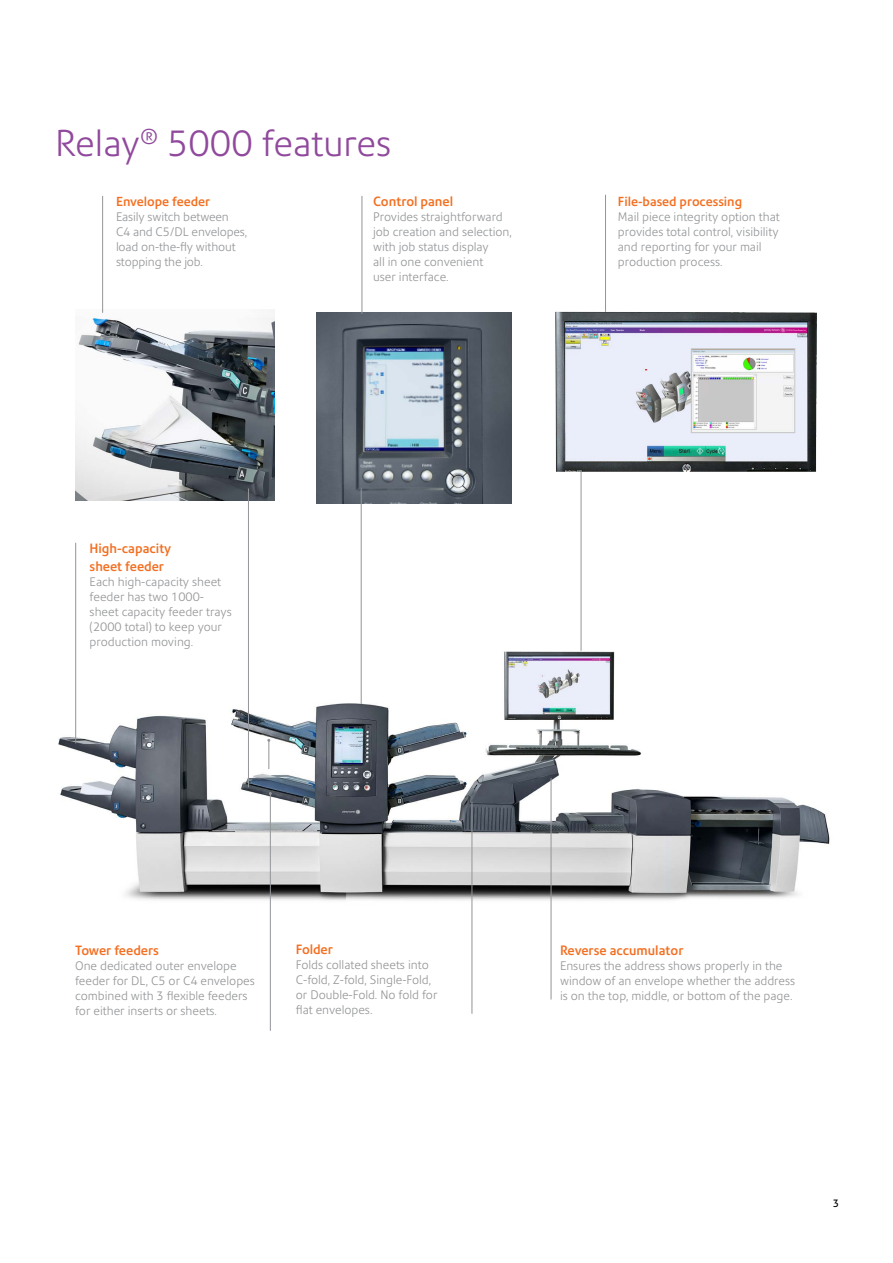
<style>
.page{position:relative;width:893px;height:1263px;background:#fff}
.page>*{position:absolute;margin:0;border:0;box-sizing:border-box;transform-origin:0 0}
.t1{font:300 36px "Precision Sans";color:#90499c}
.t2{font:500 13.05px/18.5px "Precision Sans";color:#f36f21}
.t3{font:500 12.75px "Precision Sans";color:#f36f21}
.t4{font:300 12px/15px "Precision Sans";color:#939598}
.t5{font:10.5px "Precision Sans";color:#000}
</style>
<div class="page">
<img style="left:58px;top:594px;width:772px;height:358px">
<img style="left:316px;top:313px;width:196px;height:191px">
<hr style="left:270px;top:793px;width:1px;height:238px;background:#939598">
<svg style="left:267px;top:739px;width:3px;height:30px"></svg>
<hr style="left:472px;top:801px;width:1px;height:213px;background:#939598">
<hr style="left:551px;top:778px;width:1px;height:221px;background:#939598">
<img style="left:75px;top:309px;width:200px;height:191px">
<hr style="left:102px;top:196px;width:1px;height:117px;background:#939598">
<hr style="left:362px;top:196px;width:1px;height:118px;background:#939598">
<hr style="left:581px;top:444px;width:1px;height:207px;background:#939598">
<hr style="left:248px;top:488px;width:1px;height:299px;background:#939598">
<hr style="left:605px;top:195px;width:1px;height:119px;background:#939598">
<hr style="left:361px;top:488px;width:1px;height:216px;background:#939598">
<hr style="left:75px;top:543px;width:1px;height:200px;background:#939598">
<img style="left:555px;top:312px;width:262px;height:160px">
<img style="left:693px;top:350px;width:100px;height:81px">
<div style="left:691px;top:348px;width:104px;height:85px;border:1px solid #c7c8ca"></div>
<h1 class="t1" style="left:55px;top:121px;width:337px">Relay<sup>®</sup> 5000 features</h1>
<p class="t3" style="left:116px;top:194px;width:96px">Envelope feeder</p>
<p class="t4" style="left:116px;top:209px;width:133px">Easily switch between<br>C4 and C5/DL envelopes, load on-the-fly without stopping the job.</p>
<p class="t2" style="left:90px;top:539px;width:83px">High-capacity sheet feeder</p>
<p class="t4" style="left:90px;top:574px;width:144px">Each high-capacity sheet feeder has two 1000- sheet capacity feeder trays (2000 total) to keep your production moving.</p>
<p class="t2" style="left:373px;top:192px;width:81px">Control panel</p>
<p class="t4" style="left:373px;top:209px;width:140px">Provides straightforward job creation and selection, with job status display<br>all in one convenient<br>user interface.</p>
<p class="t3" style="left:618px;top:194px;width:126px">File-based processing</p>
<p class="t4" style="left:618px;top:209px;width:163px">Mail piece integrity option that provides total control, visibility and reporting for your mail production process.</p>
<p class="t2" style="left:75px;top:941px;width:85px">Tower feeders</p>
<p class="t4" style="left:75px;top:958px;width:181px">One dedicated outer envelope feeder for DL, C5 or C4 envelopes combined with 3 flexible feeders for either inserts or sheets.</p>
<p class="t2" style="left:296px;top:940px;width:39px">Folder</p>
<p class="t4" style="left:296px;top:958px;width:143px">Folds collated sheets into<br>C-fold, Z-fold, Single-Fold, or Double-Fold. No fold for flat envelopes.</p>
<p class="t2" style="left:560px;top:941px;width:125px">Reverse accumulator</p>
<p class="t4" style="left:560px;top:958px;width:237px">Ensures the address shows properly in the window of an envelope whether the address is on the top, middle, or bottom of the page.</p>
<p class="t5" style="left:833px;top:1197px;width:8px">3</p>
</div>
